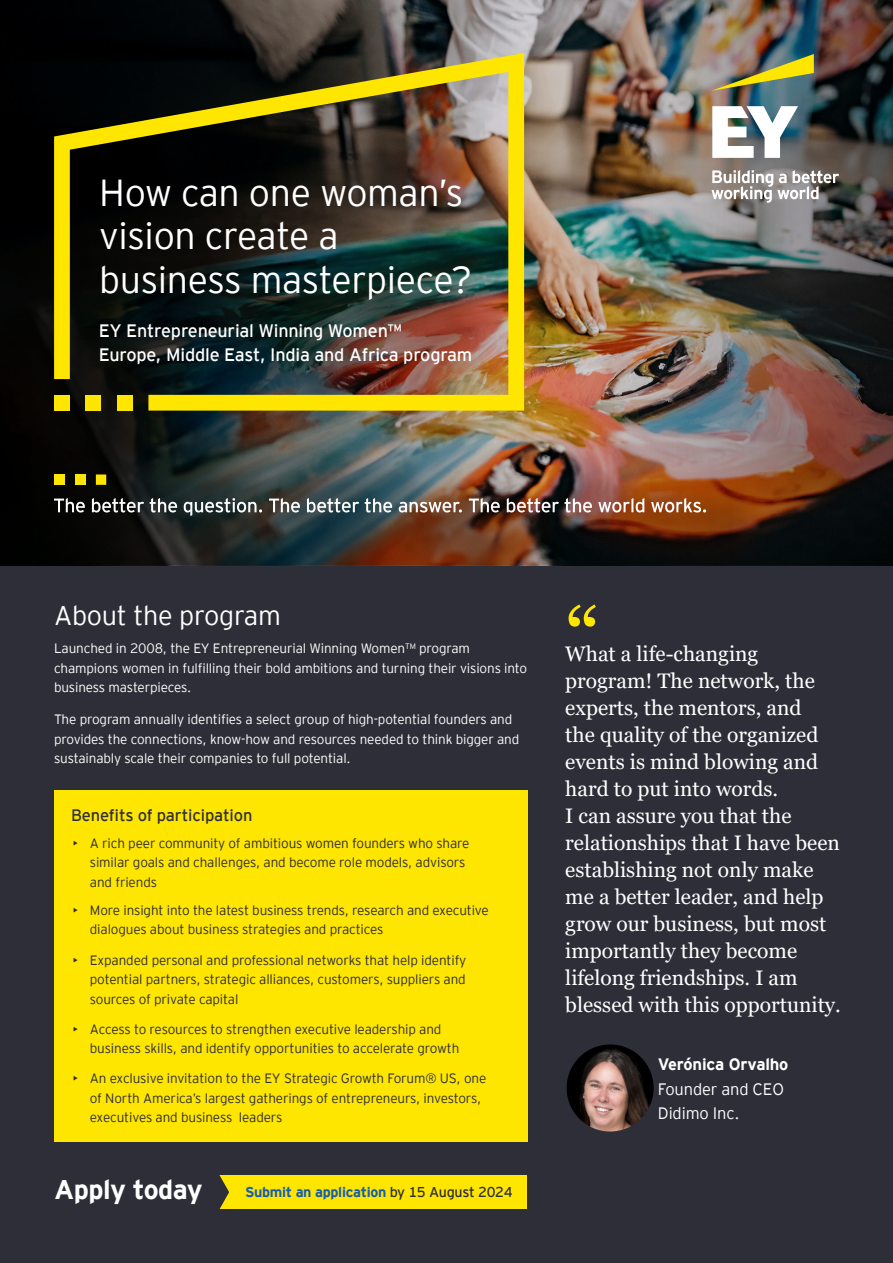
<style>
.page{position:relative;width:893px;height:1263px;background:#2e2e38}
.page>*{position:absolute;margin:0;border:0;box-sizing:border-box;transform-origin:0 0}
.t1{font:84px "Georgia";color:#ffe600}
.t2{font:300 37.5px/43.5px "EY Interstate";letter-spacing:-.01em;color:#fff}
.t3{font:300 27px "EY Interstate";letter-spacing:-.01em;color:#fff}
.t4{font:700 27px "EY Interstate";letter-spacing:-.02em;color:#fff}
.t5{font:21px/27px "Georgia";color:#fff}
.t6{font:18px/24px "EY Interstate";letter-spacing:-.01em;color:#fff}
.t7{font:16.5px "EY Interstate";letter-spacing:-.01em;color:#2e2e38}
.t8{font:300 16.5px/24.6px "EY Interstate";letter-spacing:-.01em;color:#fff}
.t9{font:700 16.5px "EY Interstate";letter-spacing:-.01em;color:#fff}
.t10{font:700 14.25px "EY Interstate";letter-spacing:-.02em;color:#155cb4}
.t11{font:300 13.5px/19.5px "EY Interstate";letter-spacing:-.01em;color:#2e2e38}
.t12{font:300 13.5px/19.5px "EY Interstate";letter-spacing:-.01em;color:#fff}
.s1{font-weight:400;color:#2e2e38}
</style>
<div class="page">
<img style="left:0;top:0;width:893px;height:566px">
<img style="left:711px;top:54px;width:103px;height:37px">
<svg style="left:712px;top:106px;width:86px;height:52px;background:#bac2c4"></svg>
<svg style="left:711px;top:170px;width:128px;height:33px;background:#a39f9c"></svg>
<div style="left:54px;top:790px;width:473px;height:352px;background:#ffe600"></div>
<img style="left:567px;top:1044px;width:87px;height:87px;border-radius:44px">
<div style="left:219px;top:1175px;width:308px;height:34px;background:#ffe600"></div>
<svg style="left:219px;top:1175px;width:10px;height:34px"></svg>
<img style="left:54px;top:53px;width:470px;height:358px">
<div style="left:55px;top:474px;width:10px;height:11px;background:#ffe600"></div>
<div style="left:75px;top:474px;width:11px;height:11px;background:#ffe600"></div>
<div style="left:96px;top:474px;width:10px;height:11px;background:#ffe600"></div>
<svg style="left:54px;top:498px;width:31px;height:14px"></svg>
<svg style="left:92px;top:498px;width:52px;height:14px"></svg>
<svg style="left:150px;top:498px;width:27px;height:14px"></svg>
<svg style="left:184px;top:498px;width:78px;height:18px"></svg>
<svg style="left:269px;top:498px;width:31px;height:14px"></svg>
<svg style="left:307px;top:498px;width:52px;height:14px"></svg>
<svg style="left:365px;top:498px;width:27px;height:14px"></svg>
<svg style="left:399px;top:502px;width:63px;height:10px"></svg>
<svg style="left:469px;top:498px;width:31px;height:14px"></svg>
<svg style="left:507px;top:498px;width:85px;height:14px"></svg>
<svg style="left:598px;top:498px;width:46px;height:14px"></svg>
<svg style="left:651px;top:498px;width:55px;height:14px"></svg>
<h2 class="t2" style="left:99px;top:169px;width:374px">How can one woman’s vision create a business masterpiece?</h2>
<h3 class="t6" style="left:99px;top:318px;width:375px">EY Entrepreneurial Winning Women™<br>Europe, Middle East, India and Africa program</h3>
<h3 class="t3" style="left:54px;top:596px;width:228px">About the program</h3>
<p class="t12" style="left:54px;top:638px;width:475px">Launched in 2008, the EY Entrepreneurial Winning Women<sup>TM</sup> program champions women in fulfilling their bold ambitions and turning their visions into business masterpieces.</p>
<p class="t12" style="left:54px;top:709px;width:467px">The program annually identifies a select group of high-potential founders and provides the connections, know-how and resources needed to think bigger and sustainably scale their companies to full potential.</p>
<p class="t7" style="left:71px;top:803px;width:183px">Benefits of participation</p>
<p class="t11" style="left:90px;top:832px;width:381px;text-indent:-17px">• A rich peer community of ambitious women founders who share similar goals and challenges, and become role models, advisors and friends</p>
<p class="t11" style="left:90px;top:899px;width:401px;text-indent:-17px">• More insight into the latest business trends, research and executive dialogues about business strategies and practices</p>
<p class="t11" style="left:90px;top:949px;width:378px;text-align:justify;text-indent:-17px">• Expanded personal and professional networks that help identify potential partners, strategic alliances, customers, suppliers and sources of private capital</p>
<p class="t11" style="left:90px;top:1018px;width:371px;text-indent:-17px">• Access to resources to strengthen executive leadership and business skills, and identify opportunities to accelerate growth</p>
<p class="t11" style="left:90px;top:1068px;width:398px;text-indent:-17px">• An exclusive invitation to the EY Strategic Growth Forum® US, one of North America’s largest gatherings of entrepreneurs, investors, executives and business leaders</p>
<h3 class="t4" style="left:54px;top:1170px;width:150px">Apply today</h3>
<p class="t10" style="left:245px;top:1182px;width:269px">Submit an application <span class="s1">by 15 August 2024</span></p>
<h1 class="t1" style="left:565px;top:587px;width:36px">“</h1>
<p class="t5" style="left:565px;top:641px;width:277px">What a life-changing program! The network, the experts, the mentors, and<br>the quality of the organized events is mind blowing and hard to put into words.<br>I can assure you that the relationships that I have been establishing not only make me a better leader, and help grow our business, but most importantly they become lifelong friendships. I am blessed with this opportunity.</p>
<p class="t9" style="left:658px;top:1052px;width:132px">Verónica Orvalho</p>
<p class="t8" style="left:658px;top:1075px;width:128px">Founder and CEO<br>Didimo Inc.</p>
</div>
